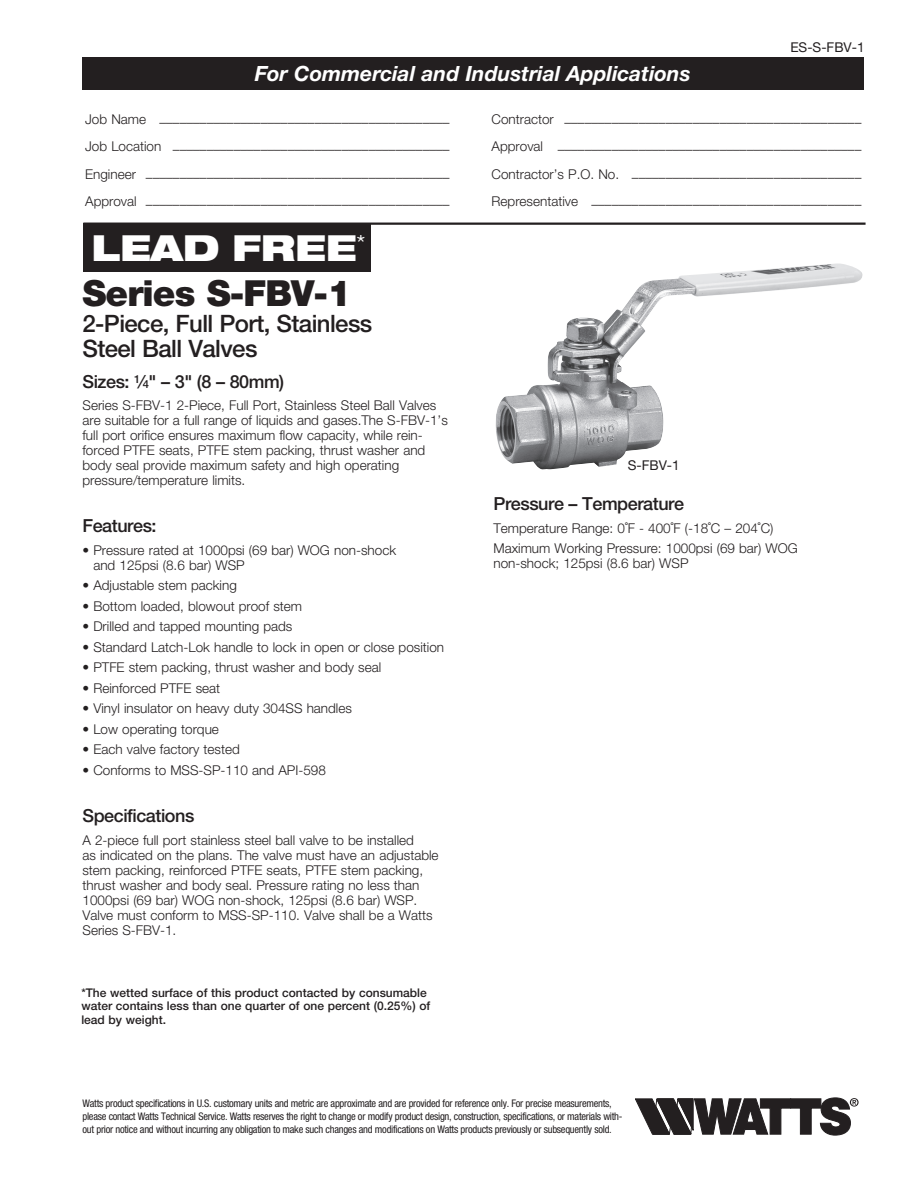
<style>
.page{position:relative;width:918px;height:1188px;background:#fff}
.page>*{position:absolute;margin:0;border:0;box-sizing:border-box;transform-origin:0 0}
._1_Head{font:900 36px "Helvetica Neue LT Std";letter-spacing:-.025em;color:#231f20}
.t1{font:900 expanded 36px "Helvetica Neue LT Std";color:#fff}
._2_Head{font:500 24px/25.5px "Helvetica Neue LT Std";letter-spacing:-.025em;color:#231f20}
.Black_Box_Text{font:italic 700 21px "Helvetica Neue LT Std";color:#fff}
._3_Head{font:500 18px "Helvetica Neue LT Std";letter-spacing:-.025em;color:#231f20}
.Subhead_1{font:500 18px "Helvetica Neue LT Std";letter-spacing:-.025em;color:#231f20}
.body{font:300 13.5px/15px "Helvetica Neue LT Std";color:#231f20}
.t2{font:13.5px "Helvetica Neue LT Std";color:#231f20}
.t3{font:500 12px/13.5px "Helvetica Neue LT Std";color:#231f20}
.Disclaimer{font:condensed 10.5px/13.2px "Helvetica Neue LT Std";letter-spacing:-.025em;color:#231f20}
.s1{font-size:11.1px}
.s2{font-weight:400;font-stretch:condensed}
</style>
<div class="page">
<div style="left:82px;top:57px;width:781px;height:32px;background:#231f20"></div>
<hr style="left:83px;top:223px;width:783px;height:2px;background:#231f20">
<img style="left:495px;top:264px;width:368px;height:206px">
<svg style="left:635px;top:1097px;width:224px;height:39px"></svg>
<div style="left:83px;top:223px;width:288px;height:49px;background:#231f20"></div>
<p class="Black_Box_Text" style="left:255px;top:60px;width:437px">For Commercial and Industrial Applications</p>
<p class="t2" style="left:790px;top:39px;width:76px">ES-S-FBV-1</p>
<p class="body" style="left:85px;top:115px;width:366px">Job Name –––––––––––––––––––––––––––––––––––––––––––</p>
<p class="body" style="left:492px;top:115px;width:371px">Contractor ––––––––––––––––––––––––––––––––––––––––––––</p>
<p class="body" style="left:85px;top:142px;width:366px">Job Location –––––––––––––––––––––––––––––––––––––––––</p>
<p class="body" style="left:492px;top:142px;width:371px">Approval –––––––––––––––––––––––––––––––––––––––––––––</p>
<p class="body" style="left:85px;top:169px;width:366px">Engineer –––––––––––––––––––––––––––––––––––––––––––––</p>
<p class="body" style="left:492px;top:169px;width:371px">Contractor’s P.O. No. ––––––––––––––––––––––––––––––––––</p>
<p class="body" style="left:85px;top:196px;width:366px">Approval –––––––––––––––––––––––––––––––––––––––––––––</p>
<p class="body" style="left:492px;top:196px;width:371px">Representative ––––––––––––––––––––––––––––––––––––––––</p>
<p class="t1" style="left:92px;top:224px;width:276px">LEAD FREE<sup>*</sup></p>
<p class="_1_Head" style="left:82px;top:272px;width:270px">Series S-FBV-1</p>
<p class="_2_Head" style="left:82px;top:310px;width:291px">2-Piece, Full Port, Stainless<br>Steel Ball Valves</p>
<p class="Subhead_1" style="left:82px;top:371px;width:203px">Sizes: <sup>1</sup>⁄<span class="s1">4</span>" – 3" (8 – 80mm)</p>
<p class="body" style="left:82px;top:397px;width:367px">Series S-FBV-1 2-Piece, Full Port, Stainless Steel Ball Valves are suitable for a full range of liquids and gases.The S-FBV-1’s full port orifice ensures maximum flow capacity, while rein&shy;forced PTFE seats, PTFE stem packing, thrust washer and body seal provide maximum safety and high operating pressure/temperature limits.</p>
<p class="_3_Head" style="left:82px;top:515px;width:76px">Features:</p>
<p class="body" style="left:93px;top:542px;width:304px;text-indent:-11px">• Pressure rated at 1000psi (69 bar) WOG non-shock and 125psi (8.6 bar) WSP</p>
<p class="body" style="left:82px;top:578px;width:156px">• Adjustable stem packing</p>
<p class="body" style="left:82px;top:598px;width:221px">• Bottom loaded, blowout proof stem</p>
<p class="body" style="left:82px;top:619px;width:211px">• Drilled and tapped mounting pads</p>
<p class="body" style="left:82px;top:639px;width:363px">• Standard Latch-Lok handle to lock in open or close position</p>
<p class="body" style="left:82px;top:660px;width:300px">• PTFE stem packing, thrust washer and body seal</p>
<p class="body" style="left:82px;top:680px;width:139px">• Reinforced PTFE seat</p>
<p class="body" style="left:82px;top:701px;width:271px">• Vinyl insulator on heavy duty 304SS handles</p>
<p class="body" style="left:82px;top:721px;width:138px">• Low operating torque</p>
<p class="body" style="left:82px;top:742px;width:159px">• Each valve factory tested</p>
<p class="body" style="left:82px;top:762px;width:245px">• Conforms to MSS-SP-110 and API-598</p>
<p class="_3_Head" style="left:82px;top:805px;width:113px">Specifications</p>
<p class="body" style="left:82px;top:832px;width:358px">A 2-piece full port stainless steel ball valve to be installed<br>as indicated on the plans. The valve must have an adjustable stem packing, reinforced PTFE seats, PTFE stem packing, thrust washer and body seal. Pressure rating no less than 1000psi (69 bar) WOG non-shock, 125psi (8.6 bar) WSP.<br>Valve must conform to MSS-SP-110. Valve shall be a Watts Series S-FBV-1.</p>
<p class="t3" style="left:81px;top:986px;width:351px">*The wetted surface of this product contacted by consumable water contains less than one quarter of one percent (0.25%) of lead by weight.</p>
<p class="t2" style="left:628px;top:457px;width:54px">S-FBV-1</p>
<p class="_3_Head" style="left:493px;top:493px;width:192px">Pressure – Temperature</p>
<p class="body" style="left:493px;top:520px;width:282px">Temperature Range: 0<span class="s2">˚</span>F - 400<span class="s2">˚</span>F (-18<span class="s2">˚</span>C – 204<span class="s2">˚</span>C)</p>
<p class="body" style="left:493px;top:540px;width:306px">Maximum Working Pressure: 1000psi (69 bar) WOG non-shock; 125psi (8.6 bar) WSP</p>
<p class="Disclaimer" style="left:82px;top:1096px;width:542px">Watts product specifications in U.S. customary units and metric are approximate and are provided for reference only. For precise measurements, please contact Watts Technical Service. Watts reserves the right to change or modify product design, construction, specifications, or materials with&shy;out prior notice and without incurring any obligation to make such changes and modifications on Watts products previously or subsequently sold.</p>
</div>
